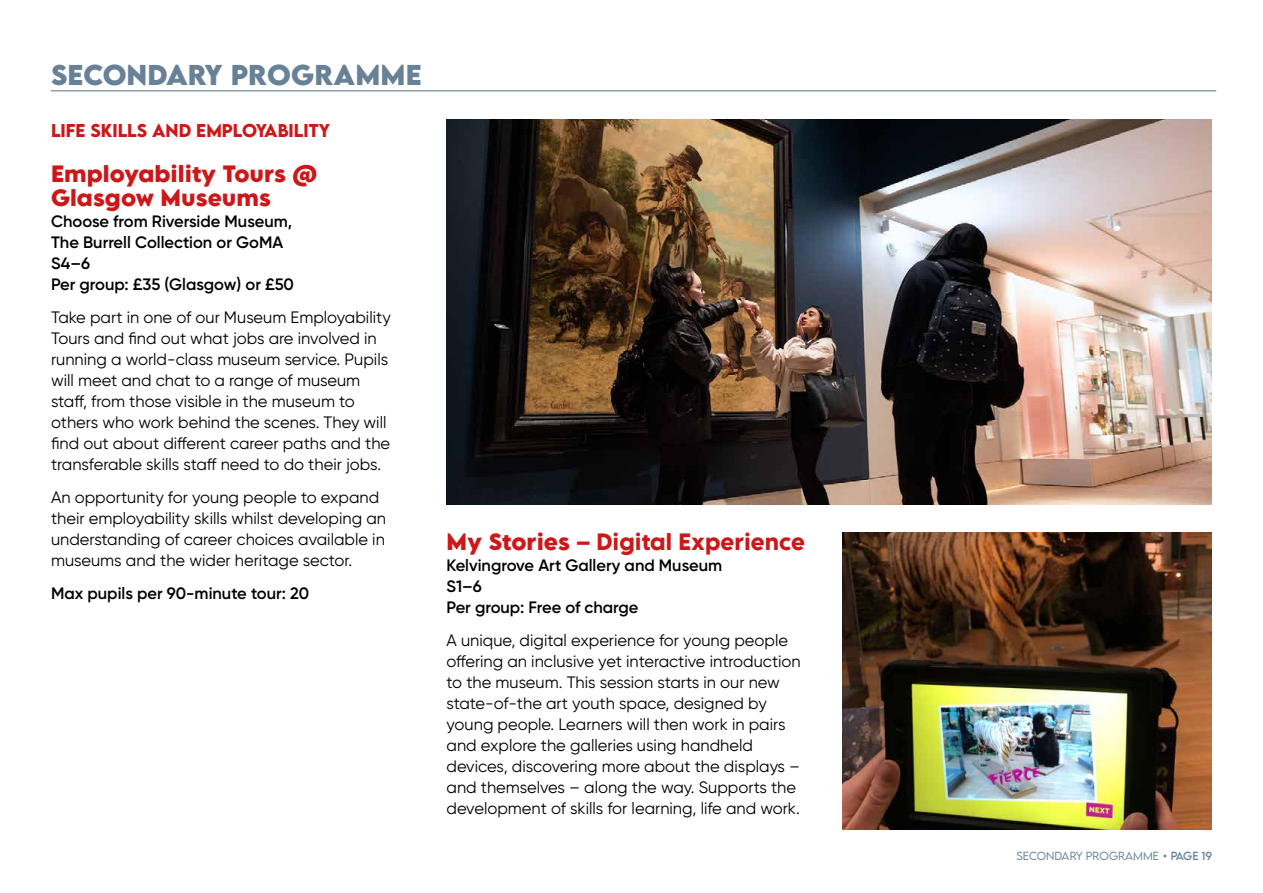
<style>
.page{position:relative;width:1263px;height:893px;background:#fff}
.page>*{position:absolute;margin:0;border:0;box-sizing:border-box;transform-origin:0 0}
.age_group{font:700 25.5px "LEMONMILK Pro";letter-spacing:.005em;color:#688197}
.EVENT_TITLE{font:700 21px/24px "LEMONMILK Pro";color:#cd1719}
.EVENT_TITLE-2{font:600 21px "LEMONMILK Pro";color:#cd1719}
.BODY_TEXT{font:16.5px/21px "Gilroy";color:#000}
.BODY_TEXT-2{font:600 16.5px "Gilroy";color:#000}
.EVENT_TITLE-3{font:600 16.5px "Gilroy";color:#000}
.secondary_subjects{font:600 16.5px "LEMONMILK Pro";color:#cd1719}
.BODY_TEXT-3{font:300 10.5px "LEMONMILK Pro";letter-spacing:.005em;color:#688197}
.s1{font-weight:700}
.s2{font-weight:400}
</style>
<div class="page">
<hr style="left:51px;top:90px;width:1165px;height:1px;background:#688197">
<img style="left:446px;top:119px;width:766px;height:386px">
<img style="left:842px;top:533px;width:370px;height:296px">
<p class="age_group" style="left:51px;top:58px;width:372px">SECONDARY PROGRAMME</p>
<p class="secondary_subjects" style="left:51px;top:119px;width:281px">LIFE SKILLS AND EMPLOYABILITY</p>
<p class="EVENT_TITLE" style="left:51px;top:162px;width:268px">Employability Tours @<br>Glasgow Museums</p>
<p class="BODY_TEXT-2" style="left:51px;top:211px;width:243px">Choose from Riverside Museum,</p>
<p class="BODY_TEXT-2" style="left:51px;top:232px;width:234px">The Burrell Collection or GoMA</p>
<p class="BODY_TEXT-2" style="left:51px;top:253px;width:41px">S4–6</p>
<p class="BODY_TEXT-2" style="left:51px;top:274px;width:244px">Per group: £35 (Glasgow) or £50</p>
<p class="BODY_TEXT" style="left:51px;top:306px;width:341px">Take part in one of our Museum Employability Tours and find out what jobs are involved in running a world-class museum service. Pupils will meet and chat to a range of museum staff, from those visible in the museum to others who work behind the scenes. They will find out about different career paths and the transferable skills staff need to do their jobs.</p>
<p class="BODY_TEXT" style="left:51px;top:486px;width:336px">An opportunity for young people to expand their employability skills whilst developing an understanding of career choices available in museums and the wider heritage sector.</p>
<p class="BODY_TEXT-2" style="left:51px;top:583px;width:260px">Max pupils per 90-minute tour: 20</p>
<p class="EVENT_TITLE-2" style="left:446px;top:528px;width:360px"><span class="s1">My Stories</span> – Digital Experience</p>
<p class="EVENT_TITLE-3" style="left:446px;top:555px;width:277px">Kelvingrove Art Gallery and Museum</p>
<p class="BODY_TEXT-2" style="left:446px;top:576px;width:37px">S1–6</p>
<p class="BODY_TEXT-2" style="left:446px;top:597px;width:193px">Per group: Free of charge</p>
<p class="BODY_TEXT" style="left:446px;top:630px;width:356px">A unique, digital experience for young people offering an inclusive yet interactive introduction to the museum. This session starts in our new state-of-the art youth space, designed by young people. Learners will then work in pairs and explore the galleries using handheld devices, discovering more about the displays – and themselves – along the way. Supports the development of skills for learning, life and work.</p>
<p class="BODY_TEXT-3" style="left:1016px;top:849px;width:197px">SECONDARY PROGRAMME <span class="s2">• PAGE 19</span></p>
</div>
